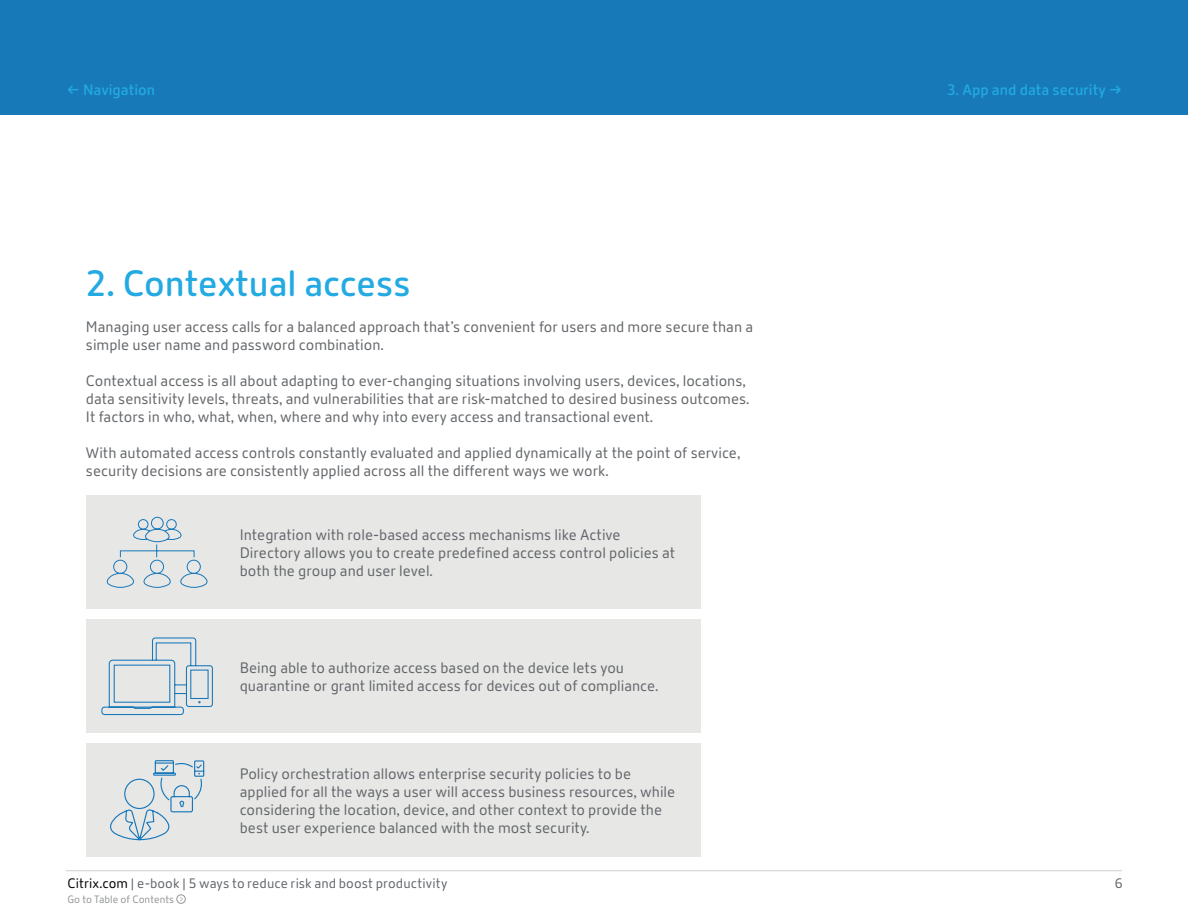
<style>
.page{position:relative;width:1188px;height:918px;background:#fff}
.page>*{position:absolute;margin:0;border:0;box-sizing:border-box;transform-origin:0 0}
.t1{font:600 36px "Citrix New Sans";color:#23aae2}
.t2{font:15px/18px "Citrix New Sans";color:#63666a}
.t3{font:600 15px "Citrix New Sans";color:#23aae2}
.t4{font:13.5px "Citrix New Sans";letter-spacing:.005em;color:#63666a}
.t5{font:10.5px "Citrix New Sans";color:#939598}
.s1{color:#000}
</style>
<div class="page">
<hr style="left:66px;top:870px;width:1056px;height:1px;background:#d0d0ce">
<div style="left:177px;top:895px;width:9px;height:9px;border:1px solid #939598;border-radius:50%"></div>
<div style="left:0;top:0;width:1188px;height:115px;background:#1879b9"></div>
<div style="left:86px;top:743px;width:615px;height:114px;background:#e7e7e6"></div>
<div style="left:86px;top:619px;width:615px;height:114px;background:#e7e7e6"></div>
<div style="left:86px;top:495px;width:615px;height:114px;background:#e7e7e6"></div>
<svg style="left:106px;top:516px;width:102px;height:72px"></svg>
<svg style="left:101px;top:637px;width:112px;height:79px"></svg>
<svg style="left:110px;top:760px;width:95px;height:81px"></svg>
<p class="t3" style="left:67px;top:81px;width:89px">← Navigation</p>
<p class="t3" style="left:947px;top:81px;width:176px">3. App and data security →</p>
<h1 class="t1" style="left:86px;top:262px;width:326px">2. Contextual access</h1>
<p class="t2" style="left:86px;top:318px;width:669px">Managing user access calls for a balanced approach that’s convenient for users and more secure than a simple user name and password combination.</p>
<p class="t2" style="left:86px;top:372px;width:665px">Contextual access is all about adapting to ever-changing situations involving users, devices, locations, data sensitivity levels, threats, and vulnerabilities that are risk-matched to desired business outcomes.<br>It factors in who, what, when, where and why into every access and transactional event.</p>
<p class="t2" style="left:86px;top:444px;width:656px">With automated access controls constantly evaluated and applied dynamically at the point of service, security decisions are consistently applied across all the different ways we work.</p>
<p class="t2" style="left:240px;top:526px;width:437px">Integration with role-based access mechanisms like Active<br>Directory allows you to create predefined access control policies at both the group and user level.</p>
<p class="t2" style="left:240px;top:659px;width:420px">Being able to authorize access based on the device lets you quarantine or grant limited access for devices out of compliance.</p>
<p class="t2" style="left:240px;top:765px;width:437px">Policy orchestration allows enterprise security policies to be applied for all the ways a user will access business resources, while considering the location, device, and other context to provide the best user experience balanced with the most security.</p>
<p class="t4" style="left:68px;top:875px;width:381px"><span class="s1">Citrix.com</span> | e-book | 5 ways to reduce risk and boost productivity</p>
<p class="t4" style="left:1115px;top:875px;width:9px">6</p>
<p class="t5" style="left:68px;top:893px;width:108px">Go to Table of Contents</p>
</div>
